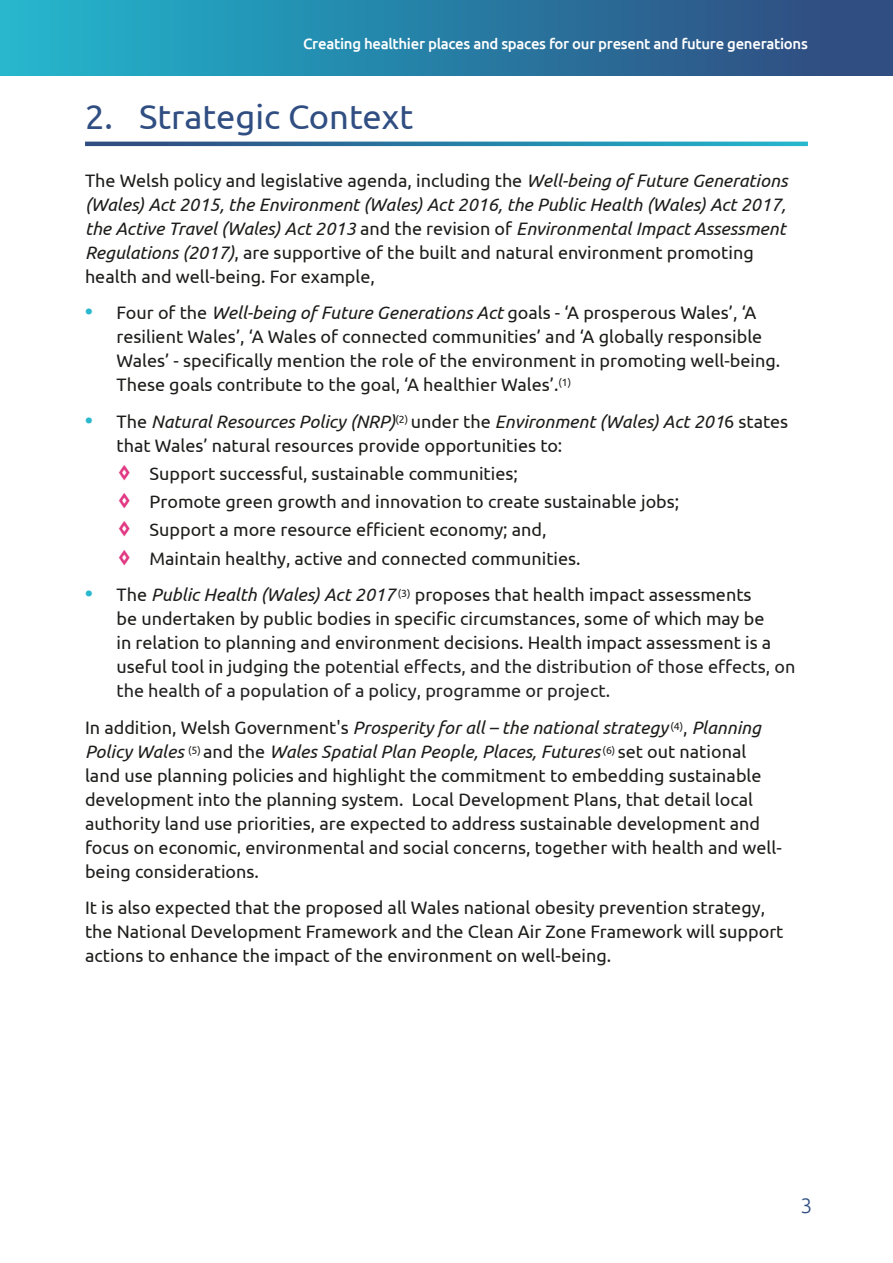
<style>
.page{position:relative;width:893px;height:1263px;background:#fff}
.page>*{position:absolute;margin:0;border:0;box-sizing:border-box;transform-origin:0 0}
.t1{font:34.5px "Ubuntu";color:#304e82}
.t2{font:300 21px "Ubuntu";color:#304e82}
.t3{font:18px/24px "Ubuntu";color:#1d1d1b}
.t4{font:italic 18px/24px "Ubuntu";color:#1d1d1b}
.t5{font:500 15px "Ubuntu";letter-spacing:-.02em;color:#fff}
.s1{font-style:normal}
.s2{font-weight:700;font-size:21px;color:#29b8ce}
.s3{font-style:italic}
.s4{font-weight:700;font-size:21px;color:#e13983}
.s5{color:#222}
</style>
<div class="page">
<svg style="left:85px;top:142px;width:723px;height:4px;background:#287da4"></svg>
<div style="left:0;top:0;width:893px;height:76px;background:linear-gradient(to right,#21b7ce,#2f467c)"></div>
<p class="t5" style="left:303px;top:34px;width:506px">Creating healthier places and spaces for our present and future generations</p>
<h1 class="t1" style="left:85px;top:96px;width:330px">2. Strategic Context</h1>
<p class="t4" style="left:85px;top:168px;width:704px"><span class="s1">The Welsh policy and legislative agenda, including the</span> Well-being of Future Generations (Wales) Act 2015, the Environment (Wales) Act 2016, the Public Health (Wales) Act 2017, the Active Travel (Wales) Act 2013 <span class="s1">and the revision of</span> Environmental Impact Assessment Regulations (2017)<span class="s1">, are supportive of the built and natural environment promoting health and well-being. For example,</span></p>
<p class="t3" style="left:117px;top:300px;width:665px;text-indent:-32px"><span class="s2">•</span> Four of the <span class="s3">Well-being of Future Generations Act</span> goals - ‘A prosperous Wales’, ‘A resilient Wales’, ‘A Wales of connected communities’ and ‘A globally responsible Wales’ - specifically mention the role of the environment in promoting well-being.<br>These goals contribute to the goal, ‘A healthier Wales’.<sup>(1)</sup></p>
<p class="t3" style="left:117px;top:409px;width:673px;text-indent:-31px"><span class="s2">•</span> The <span class="s3">Natural Resources Policy (NRP)</span><sup>(2)</sup> under the <span class="s3">Environment (Wales) Act 201</span>6 states that Wales’ natural resources provide opportunities to:</p>
<p class="t3" style="left:118px;top:459px;width:563px;line-height:28.2px"><span class="s4">◊</span> Support successful, sustainable communities;<br><span class="s4">◊</span> Promote green growth and innovation to create sustainable jobs; <span class="s4">◊</span> Support a more resource efficient economy; and,<br><span class="s4">◊</span> Maintain healthy, active and connected communities.</p>
<p class="t3" style="left:117px;top:582px;width:680px;text-indent:-31px"><span class="s2">•</span> The <span class="s3">Public Health (Wales) Act 2017</span> <sup>(3)</sup> proposes that health impact assessments<br>be undertaken by public bodies in specific circumstances, some of which may be<br>in relation to planning and environment decisions. Health impact assessment is a useful tool in judging the <span class="s5">potential effects, and the distribution of those effects, on the health of a population of a policy, programme or project.</span></p>
<p class="t3" style="left:85px;top:715px;width:698px">In addition, Welsh Government's <span class="s3">Prosperity for all – the national strategy</span> <sup>(4)</sup>, <span class="s3">Planning Policy Wales</span> <sup>(5)</sup> and the <span class="s3">Wales Spatial Plan People, Places, Futures</span> <sup>(6)</sup> set out national land use planning policies and highlight the commitment to embedding sustainable development into the planning system. Local Development Plans, that detail local authority land use priorities, are expected to address sustainable development and focus on economic, environmental and social concerns, together with health and well&shy;being considerations.</p>
<p class="t3" style="left:85px;top:895px;width:700px">It is also expected that the proposed all Wales national obesity prevention strategy, the National Development Framework and the Clean Air Zone Framework will support actions to enhance the impact of the environment on well-being.</p>
<p class="t2" style="left:800px;top:1193px;width:13px">3</p>
</div>
